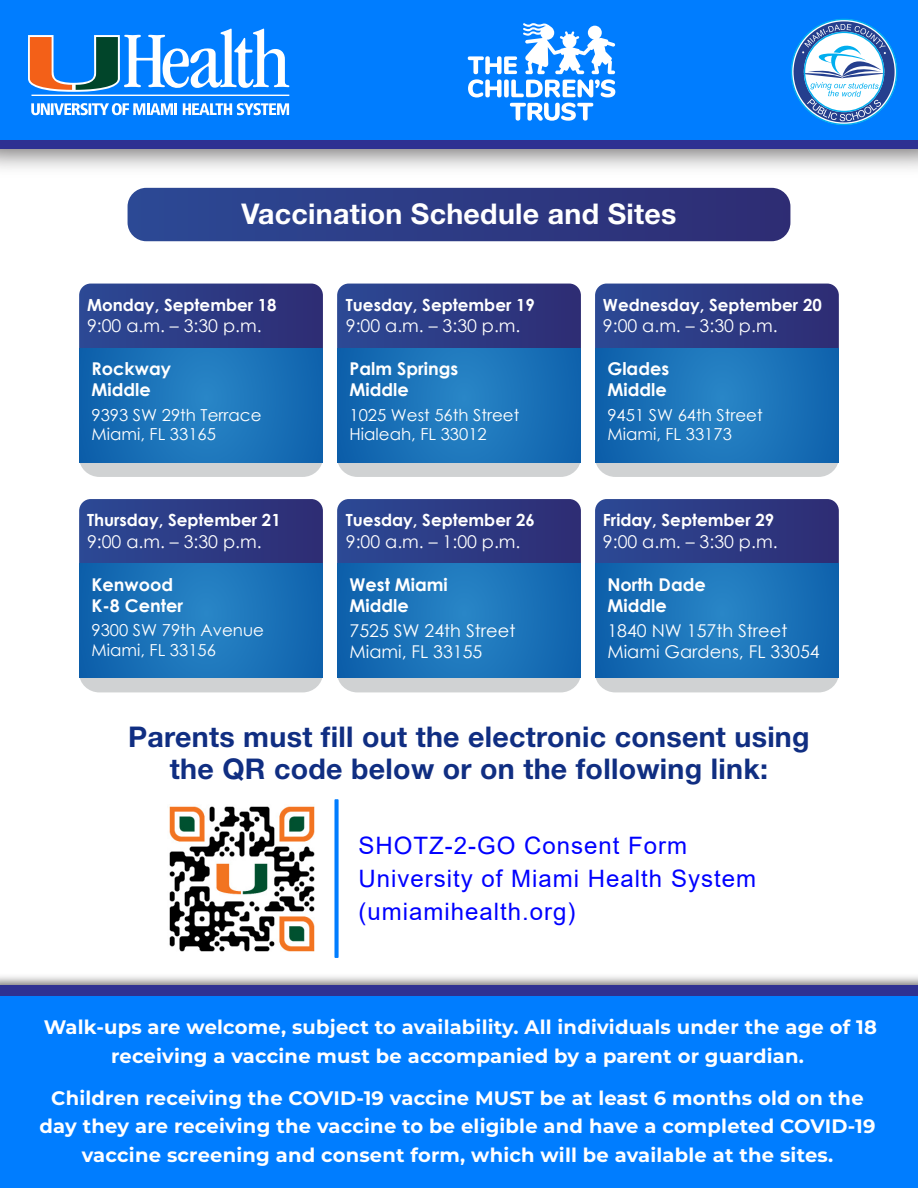
<style>
.page{position:relative;width:918px;height:1188px;background:#fff}
.page>*{position:absolute;margin:0;border:0;box-sizing:border-box;transform-origin:0 0}
.t1{font:700 28.5px/32.5px "Helvetica Neue LT Std";letter-spacing:.01em;color:#102e82;text-align:center}
.t2{font:700 28.5px "Helvetica Neue LT Std";letter-spacing:.01em;color:#fff}
.t3{font:24px/33px "Arial";letter-spacing:.04em;color:#00f}
.t4{font:700 19.5px/28.5px "Montserrat";letter-spacing:.01em;color:#fff;text-align:center}
.t5{font:17.55px/21.1px "Century Gothic";color:#fff}
.t6{font:700 17.55px/21.1px "Century Gothic";color:#fff}
.t7{font:700 16.8px "Century Gothic";color:#fff}
.t8{font:16.5px/19.8px "Century Gothic";color:#fff}
</style>
<div class="page">
<svg style="left:128px;top:188px;width:662px;height:53px;background:#2e3c85"></svg>
<div style="left:0;top:23px;width:918px;height:126px;background:#2e3192"></div>
<div style="left:0;top:0;width:918px;height:140px;background:#007dff"></div>
<svg style="left:791px;top:19px;width:106px;height:106px"></svg>
<svg style="left:28px;top:28px;width:261px;height:68px"></svg>
<svg style="left:183px;top:103px;width:106px;height:12px"></svg>
<svg style="left:31px;top:103px;width:146px;height:12px"></svg>
<svg style="left:468px;top:23px;width:147px;height:74px"></svg>
<svg style="left:510px;top:103px;width:83px;height:18px"></svg>
<div style="left:0;top:986px;width:918px;height:202px;background:#007dff"></div>
<div style="left:0;top:985px;width:918px;height:10px;background:#2e3192"></div>
<div style="left:337px;top:287px;width:244px;height:190px;background:#d0d2d3;border-radius:20px"></div>
<svg style="left:337px;top:284px;width:244px;height:64px;background:#2d3b84"></svg>
<svg style="left:337px;top:348px;width:244px;height:114px;background:#1971b7"></svg>
<div style="left:595px;top:287px;width:244px;height:190px;background:#d0d2d3;border-radius:20px"></div>
<svg style="left:595px;top:284px;width:244px;height:64px;background:#2d3b84"></svg>
<svg style="left:595px;top:348px;width:244px;height:114px;background:#1971b7"></svg>
<div style="left:79px;top:287px;width:244px;height:190px;background:#d0d2d3;border-radius:20px"></div>
<svg style="left:79px;top:284px;width:244px;height:64px;background:#2d3b84"></svg>
<svg style="left:79px;top:348px;width:244px;height:114px;background:#1971b7"></svg>
<div style="left:337px;top:502px;width:244px;height:190px;background:#d0d2d3;border-radius:20px"></div>
<svg style="left:337px;top:499px;width:244px;height:65px;background:#2d3c85"></svg>
<svg style="left:337px;top:564px;width:244px;height:114px;background:#1971b7"></svg>
<div style="left:595px;top:502px;width:244px;height:190px;background:#d0d2d3;border-radius:20px"></div>
<svg style="left:595px;top:499px;width:244px;height:65px;background:#2d3c85"></svg>
<svg style="left:595px;top:564px;width:244px;height:114px;background:#1971b7"></svg>
<div style="left:79px;top:502px;width:244px;height:190px;background:#d0d2d3;border-radius:20px"></div>
<svg style="left:79px;top:499px;width:244px;height:65px;background:#2d3c85"></svg>
<svg style="left:79px;top:564px;width:244px;height:114px;background:#1971b7"></svg>
<img style="left:169px;top:806px;width:146px;height:146px">
<div style="left:334px;top:799px;width:5px;height:159px;background:#007dff"></div>
<h1 class="t2" style="left:241px;top:196px;width:437px">Vaccination Schedule and Sites</h1>
<p class="t7" style="left:87px;top:292px;width:191px">Monday, September 18</p>
<p class="t5" style="left:87px;top:315px;width:176px">9:00 a.m. – 3:30 p.m.</p>
<p class="t6" style="left:92px;top:358px;width:81px">Rockway<br>Middle</p>
<p class="t8" style="left:92px;top:404px;width:171px">9393 SW 29th Terrace<br>Miami, FL 33165</p>
<p class="t7" style="left:87px;top:507px;width:195px">Thursday, September 21</p>
<p class="t5" style="left:87px;top:531px;width:176px">9:00 a.m. – 3:30 p.m.</p>
<p class="t6" style="left:92px;top:573px;width:93px">Kenwood<br>K-8 Center</p>
<p class="t8" style="left:92px;top:620px;width:174px">9300 SW 79th Avenue<br>Miami, FL 33156</p>
<p class="t7" style="left:346px;top:292px;width:191px">Tuesday, September 19</p>
<p class="t5" style="left:346px;top:315px;width:176px">9:00 a.m. – 3:30 p.m.</p>
<p class="t6" style="left:350px;top:358px;width:110px">Palm Springs<br>Middle</p>
<p class="t8" style="left:350px;top:404px;width:171px">1025 West 56th Street<br>Hialeah, FL 33012</p>
<p class="t7" style="left:346px;top:507px;width:191px">Tuesday, September 26</p>
<p class="t5" style="left:346px;top:531px;width:176px">9:00 a.m. – 1:00 p.m.</p>
<p class="t6" style="left:350px;top:573px;width:100px">West Miami<br>Middle</p>
<p class="t5" style="left:350px;top:620px;width:167px">7525 SW 24th Street<br>Miami, FL 33155</p>
<p class="t7" style="left:603px;top:292px;width:220px">Wednesday, September 20</p>
<p class="t5" style="left:603px;top:315px;width:176px">9:00 a.m. – 3:30 p.m.</p>
<p class="t6" style="left:607px;top:358px;width:63px">Glades<br>Middle</p>
<p class="t8" style="left:607px;top:404px;width:157px">9451 SW 64th Street<br>Miami, FL 33173</p>
<p class="t7" style="left:603px;top:507px;width:173px">Friday, September 29</p>
<p class="t5" style="left:603px;top:531px;width:176px">9:00 a.m. – 3:30 p.m.</p>
<p class="t6" style="left:607px;top:573px;width:100px">North Dade<br>Middle</p>
<p class="t5" style="left:607px;top:620px;width:214px">1840 NW 157th Street<br>Miami Gardens, FL 33054</p>
<h1 class="t1" style="left:128px;top:720px;width:683px">Parents must fill out the electronic consent using the QR code below or on the following link:</h1>
<p class="t3" style="left:358px;top:829px;width:399px">SHOTZ-2-GO Consent Form<br>University of Miami Health System (umiamihealth.org)</p>
<p class="t4" style="left:44px;top:1012px;width:835px">Walk-ups are welcome, subject to availability. All individuals under the age of 18 receiving a vaccine must be accompanied by a parent or guardian.</p>
<p class="t4" style="left:40px;top:1082px;width:837px">Children receiving the COVID-19 vaccine MUST be at least 6 months old on the day they are receiving the vaccine to be eligible and have a completed COVID-19 vaccine screening and consent form, which will be available at the sites.</p>
</div>
